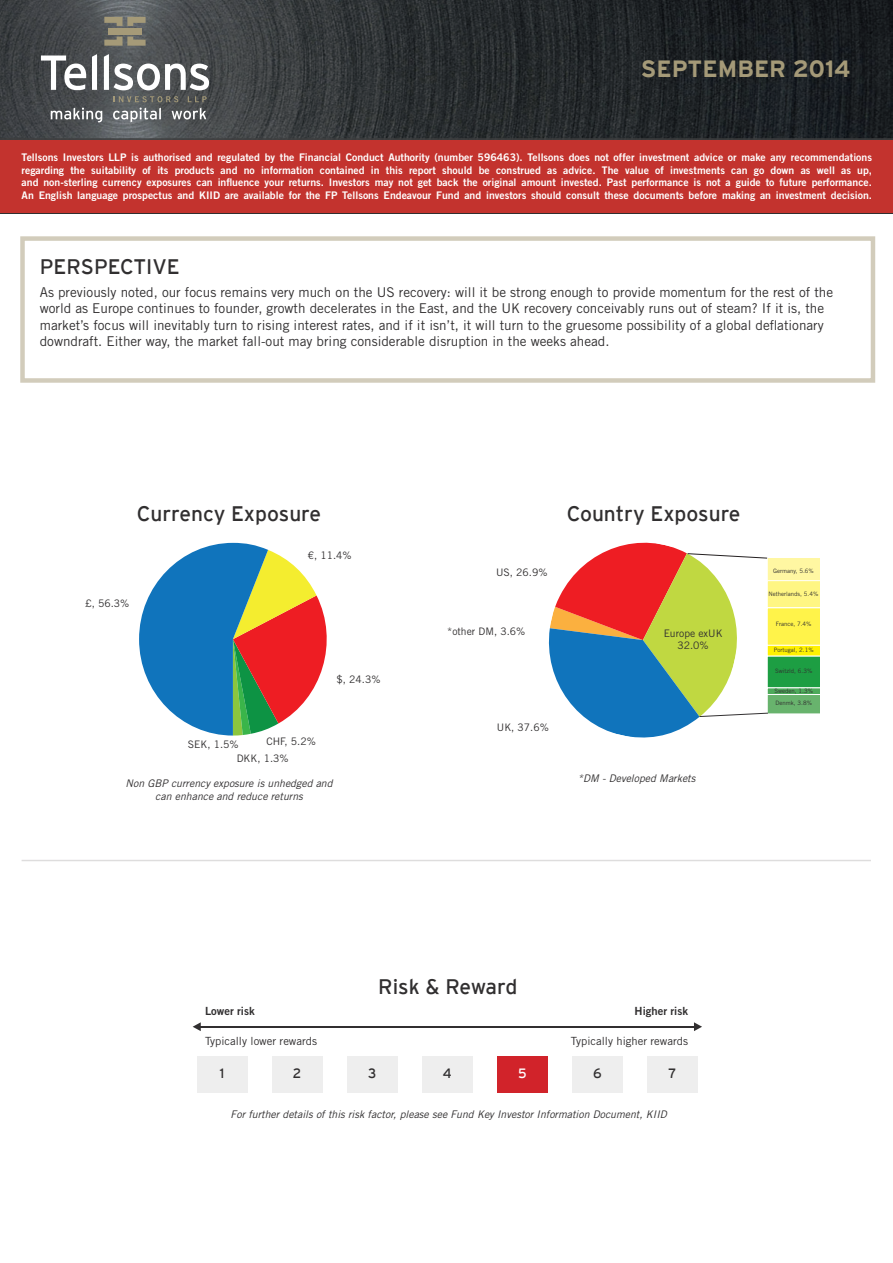
<style>
.page{position:relative;width:893px;height:1263px;background:#fff}
.page>*{position:absolute;margin:0;border:0;box-sizing:border-box;transform-origin:0 0}
.t1{font:700 23.55px "Interstate";color:#a59a78}
.t2{font:21px "Interstate";color:#312f30}
.t3{font:13.5px/16.2px "Trade Gothic LT Std";color:#312f30}
.t4{font:13.5px "Interstate";color:#312f30}
.t5{font:13.5px "Interstate";color:#fff}
.t6{font:11.25px "Trade Gothic LT Std";color:#312f30}
.t7{font:11.25px "Trade Gothic LT Std Bd 2";color:#312f30}
.t8{font:10.5px/12.6px "Trade Gothic LT Std Bd 2";color:#fff;text-align:justify}
.t9{font:italic 10.5px/12.6px "Trade Gothic LT Std";color:#312f30;text-align:center}
.t10{font:10.35px/17.2px "Trade Gothic LT Std";color:#312f30}
.t11{font:6px/12px "Trade Gothic LT Std";color:#312f30}
</style>
<div class="page">
<div style="left:0;top:140px;width:893px;height:74px;background:#c3332e"></div>
<img style="left:0;top:0;width:893px;height:138px">
<svg style="left:41px;top:56px;width:45px;height:34px"></svg>
<svg style="left:92px;top:54px;width:5px;height:36px"></svg>
<svg style="left:104px;top:54px;width:105px;height:36px"></svg>
<svg style="left:114px;top:96px;width:64px;height:6px"></svg>
<svg style="left:188px;top:96px;width:19px;height:6px"></svg>
<div style="left:108px;top:28px;width:34px;height:6px;background:#a59a78"></div>
<svg style="left:104px;top:17px;width:42px;height:9px"></svg>
<svg style="left:104px;top:37px;width:42px;height:9px"></svg>
<svg style="left:51px;top:108px;width:51px;height:14px"></svg>
<svg style="left:113px;top:108px;width:48px;height:14px"></svg>
<svg style="left:172px;top:108px;width:34px;height:12px"></svg>
<hr style="left:0;top:213px;width:893px;height:1px;background:#312f30">
<hr style="left:0;top:138px;width:893px;height:2px;background:#3e3e3f">
<svg style="left:139px;top:543px;width:188px;height:192px"></svg>
<div style="left:197px;top:1057px;width:51px;height:36px;background:#eee"></div>
<div style="left:272px;top:1057px;width:51px;height:36px;background:#eee"></div>
<div style="left:347px;top:1057px;width:51px;height:36px;background:#eee"></div>
<div style="left:422px;top:1057px;width:51px;height:36px;background:#eee"></div>
<div style="left:497px;top:1057px;width:51px;height:36px;background:#d1232a"></div>
<div style="left:572px;top:1057px;width:51px;height:36px;background:#eee"></div>
<div style="left:647px;top:1057px;width:51px;height:36px;background:#eee"></div>
<hr style="left:197px;top:1026px;width:501px;height:1px;background:#312f30">
<svg style="left:193px;top:1022px;width:8px;height:9px"></svg>
<svg style="left:694px;top:1022px;width:8px;height:9px"></svg>
<hr style="left:22px;top:860px;width:849px;height:1px;background:#231f20">
<svg style="left:548px;top:542px;width:272px;height:196px"></svg>
<h1 class="t1" style="left:641px;top:56px;width:211px">SEPTEMBER 2014</h1>
<p class="t8" style="left:22px;top:151px;width:852px">Tellsons Investors LLP is authorised and regulated by the Financial Conduct Authority (number 596463). Tellsons does not offer investment advice or make any recommendations regarding the suitability of its products and no information contained in this report should be construed as advice. The value of investments can go down as well as up, and non-sterling currency exposures can influence your returns. Investors may not get back the original amount invested. Past performance is not a guide to future performance.<br>An English language prospectus and KIID are available for the FP Tellsons Endeavour Fund and investors should consult these documents before making an investment decision.</p>
<h2 class="t2" style="left:40px;top:254px;width:142px">PERSPECTIVE</h2>
<p class="t3" style="left:40px;top:284px;width:795px">As previously noted, our focus remains very much on the US recovery: will it be strong enough to provide momentum for the rest of the world as Europe continues to founder, growth decelerates in the East, and the UK recovery conceivably runs out of steam? If it is, the market’s focus will inevitably turn to rising interest rates, and if it isn’t, it will turn to the gruesome possibility of a global deflationary downdraft. Either way, the market fall-out may bring considerable disruption in the weeks ahead.</p>
<h2 class="t2" style="left:137px;top:501px;width:186px">Currency Exposure</h2>
<h2 class="t2" style="left:567px;top:501px;width:175px">Country Exposure</h2>
<p class="t10" style="left:308px;top:547px;width:45px">€, 11.4%</p>
<p class="t10" style="left:85px;top:594px;width:45px">£, 56.3%</p>
<p class="t10" style="left:237px;top:732px;width:81px;text-indent:30px">CHF, 5.2%<br>DKK, 1.3%</p>
<p class="t10" style="left:188px;top:736px;width:52px">SEK, 1.5%</p>
<p class="t10" style="left:337px;top:670px;width:45px">$, 24.3%</p>
<p class="t9" style="left:126px;top:777px;width:209px">Non GBP currency exposure is unhedged and can enhance and reduce returns</p>
<p class="t10" style="left:496px;top:563px;width:53px">US, 26.9%</p>
<p class="t10" style="left:447px;top:622px;width:80px">*other DM, 3.6%</p>
<p class="t10" style="left:664px;top:627px;width:60px;line-height:12.5px;text-align:center">Europe exUK<br>32.0%</p>
<p class="t10" style="left:497px;top:719px;width:54px">UK, 37.6%</p>
<p class="t9" style="left:578px;top:772px;width:119px">*DM - Developed Markets</p>
<p class="t11" style="left:773px;top:564px;width:42px">Germany, 5.6%</p>
<p class="t11" style="left:769px;top:588px;width:51px">Netherlands, 5.4%</p>
<p class="t11" style="left:776px;top:617px;width:37px">France, 7.4%</p>
<p class="t11" style="left:774px;top:644px;width:41px">Portugal, 2.1%</p>
<p class="t11" style="left:775px;top:665px;width:39px">Switzld, 6.3%</p>
<p class="t11" style="left:775px;top:685px;width:40px">Sweden, 1.3%<br>Denmk, 3.8%</p>
<p class="t7" style="left:205px;top:1004px;width:51px">Lower risk</p>
<p class="t6" style="left:205px;top:1034px;width:114px">Typically lower rewards</p>
<h2 class="t2" style="left:378px;top:974px;width:141px">Risk &amp; Reward</h2>
<p class="t7" style="left:635px;top:1004px;width:55px">Higher risk</p>
<p class="t6" style="left:571px;top:1034px;width:119px">Typically higher rewards</p>
<p class="t4" style="left:220px;top:1066px;width:6px">1</p>
<p class="t4" style="left:293px;top:1066px;width:10px">2</p>
<p class="t4" style="left:368px;top:1066px;width:10px">3</p>
<p class="t4" style="left:443px;top:1066px;width:11px">4</p>
<p class="t5" style="left:518px;top:1066px;width:10px">5</p>
<p class="t4" style="left:593px;top:1066px;width:10px">6</p>
<p class="t4" style="left:669px;top:1066px;width:10px">7</p>
<p class="t9" style="left:231px;top:1108px;width:438px">For further details of this risk factor, please see Fund Key Investor Information Document, KIID</p>
</div>
